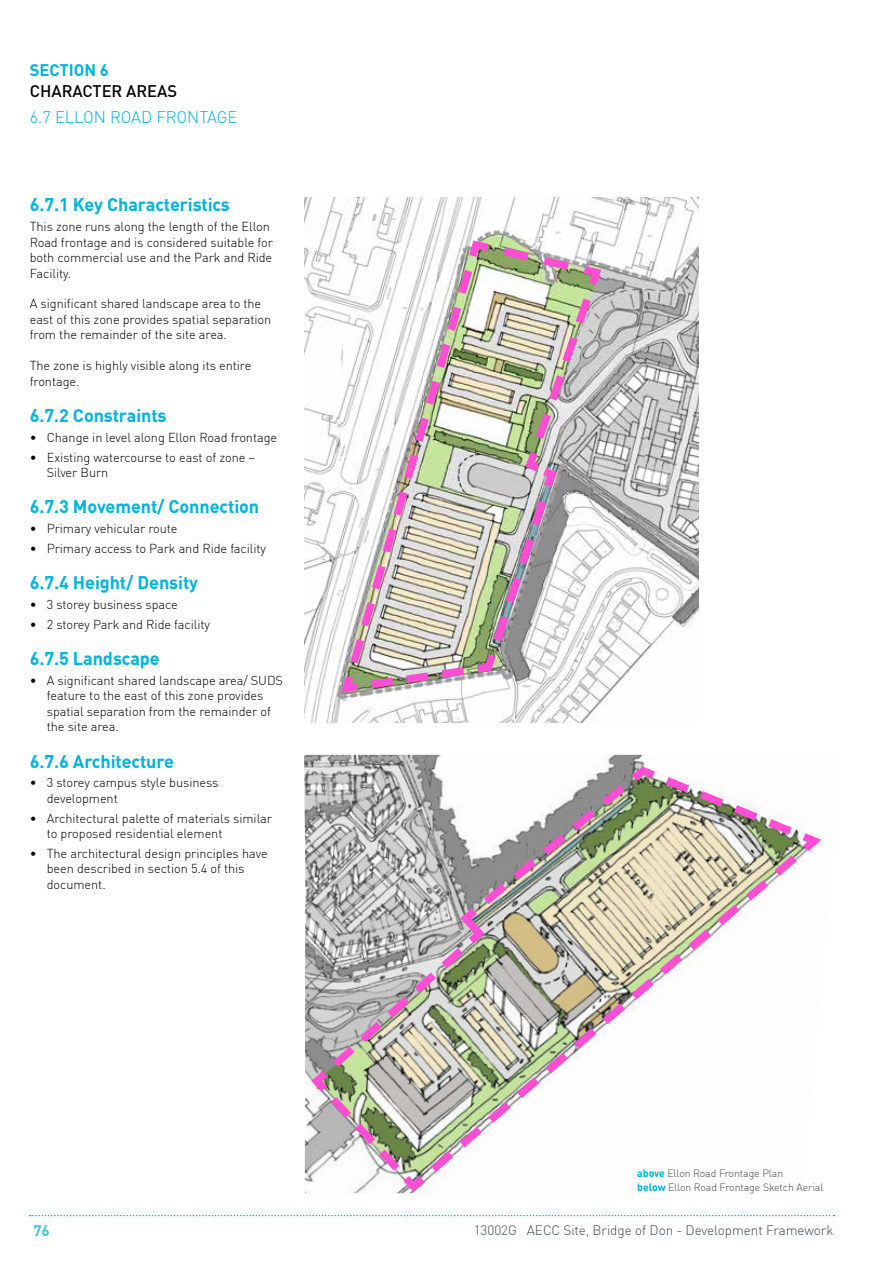
<style>
.page{position:relative;width:893px;height:1263px;background:#fff}
.page>*{position:absolute;margin:0;border:0;box-sizing:border-box;transform-origin:0 0}
.t1{font:700 18px "DIN Offc";letter-spacing:-.005em;color:#00b3dc}
.t2{font:300 16.5px "DIN Offc";letter-spacing:-.005em;color:#00b3dc}
.t3{font:500 16.5px "DIN Offc";letter-spacing:-.005em;color:#000}
.t4{font:700 16.5px "DIN Offc";letter-spacing:-.005em;color:#00b3dc}
.t5{font:700 15px "DIN Offc";color:#41c5e4}
.t6{font:300 13.5px "DIN Offc";letter-spacing:-.005em;color:#424a51}
.t7{font:300 12.75px/15.5px "DIN Offc";letter-spacing:-.005em;color:#000}
.t8{font:300 10.5px/13.5px "DIN Offc";letter-spacing:-.005em;color:#424a51}
.s1{font-weight:700;color:#00b3dc}
</style>
<div class="page">
<svg style="left:30px;top:1215px;width:804px;height:1px"></svg>
<img style="left:305px;top:198px;width:393px;height:525px">
<img style="left:304px;top:755px;width:340px;height:438px">
<img style="left:336px;top:236px;width:270px;height:461px">
<svg style="left:306px;top:762px;width:516px;height:432px"></svg>
<p class="t4" style="left:30px;top:60px;width:81px">SECTION 6</p>
<p class="t3" style="left:30px;top:80px;width:149px">CHARACTER AREAS</p>
<p class="t2" style="left:30px;top:107px;width:209px">6.7 ELLON ROAD FRONTAGE</p>
<h1 class="t1" style="left:30px;top:193px;width:202px">6.7.1 Key Characteristics</h1>
<p class="t7" style="left:30px;top:219px;width:245px">This zone runs along the length of the Ellon Road frontage and is considered suitable for both commercial use and the Park and Ride Facility.</p>
<p class="t7" style="left:30px;top:296px;width:243px">A significant shared landscape area to the east of this zone provides spatial separation from the remainder of the site area.</p>
<p class="t7" style="left:30px;top:358px;width:223px">The zone is highly visible along its entire frontage.</p>
<h1 class="t1" style="left:30px;top:404px;width:138px">6.7.2 Constraints</h1>
<p class="t7" style="left:30px;top:429px;width:249px">• Change in level along Ellon Road frontage</p>
<p class="t7" style="left:47px;top:449px;width:210px;text-indent:-17px">• Existing watercourse to east of zone –<br>Silver Burn</p>
<h1 class="t1" style="left:30px;top:495px;width:231px">6.7.3 Movement/ Connection</h1>
<p class="t7" style="left:30px;top:521px;width:149px">• Primary vehicular route</p>
<p class="t7" style="left:30px;top:540px;width:238px">• Primary access to Park and Ride facility</p>
<h1 class="t1" style="left:30px;top:571px;width:170px">6.7.4 Height/ Density</h1>
<p class="t7" style="left:30px;top:597px;width:150px">• 3 storey business space</p>
<p class="t7" style="left:30px;top:616px;width:182px">• 2 storey Park and Ride facility</p>
<h1 class="t1" style="left:30px;top:647px;width:131px">6.7.5 Landscape</h1>
<p class="t7" style="left:47px;top:672px;width:238px;text-indent:-17px">• A significant shared landscape area/ SUDS feature to the east of this zone provides spatial separation from the remainder of the site area.</p>
<h1 class="t1" style="left:30px;top:749px;width:146px">6.7.6 Architecture</h1>
<p class="t7" style="left:47px;top:775px;width:173px;text-indent:-17px">• 3 storey campus style business development</p>
<p class="t7" style="left:47px;top:810px;width:227px;text-indent:-17px">• Architectural palette of materials similar to proposed residential element</p>
<p class="t7" style="left:47px;top:845px;width:222px;text-indent:-17px">• The architectural design principles have been described in section 5.4 of this document.</p>
<p class="t8" style="left:637px;top:1167px;width:188px"><span class="s1">above</span> Ellon Road Frontage Plan<br><span class="s1">below</span> Ellon Road Frontage Sketch Aerial</p>
<p class="t5" style="left:34px;top:1220px;width:18px">76</p>
<p class="t6" style="left:474px;top:1221px;width:361px">13002G AECC Site, Bridge of Don - Development Framework</p>
</div>
